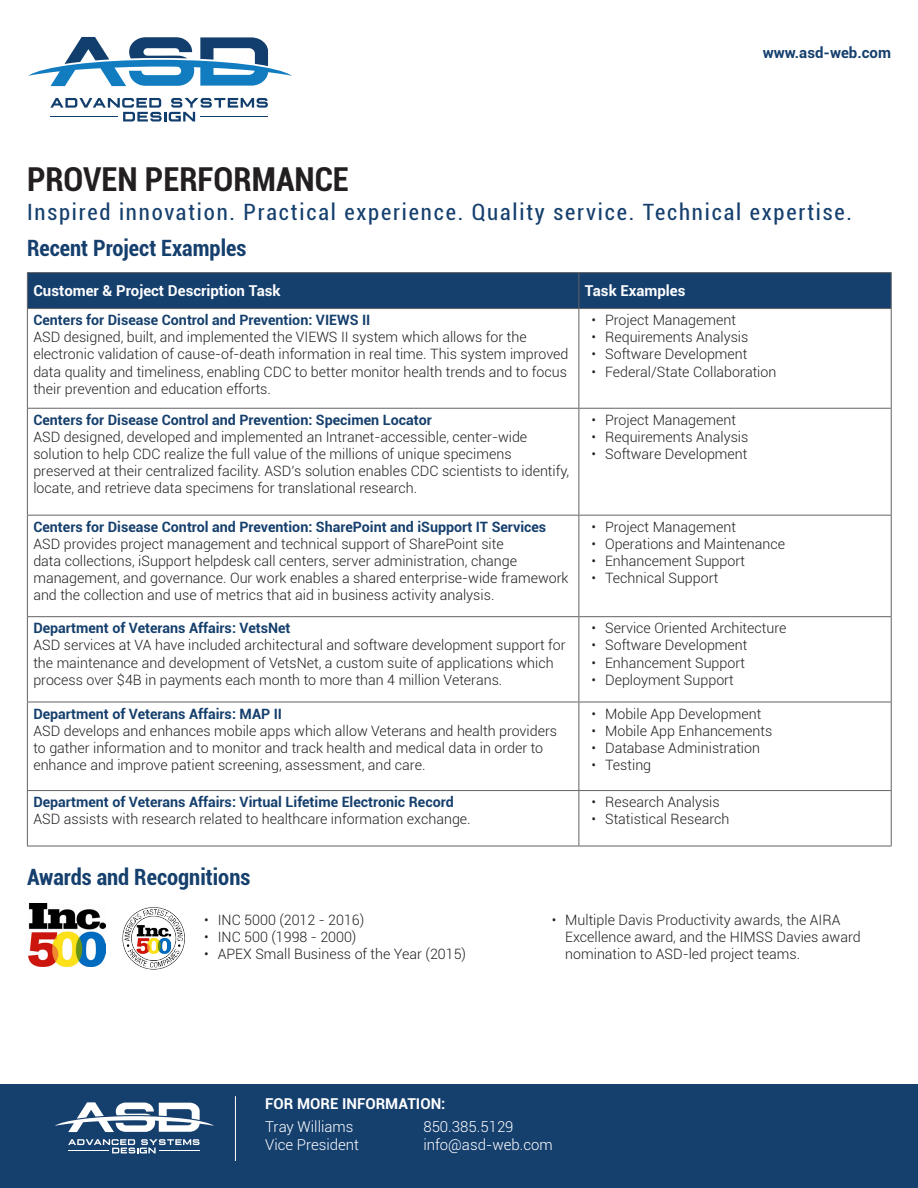
<style>
.page{position:relative;width:918px;height:1188px;background:#fff}
.page>*{position:absolute;margin:0;border:0;box-sizing:border-box;transform-origin:0 0}
.t1{font:700 condensed 33px "Roboto";color:#231f20}
.t2{font:condensed 22.5px "Roboto";letter-spacing:.08em;color:#153f6d}
.t3{font:700 condensed 22.5px "Roboto";color:#153f6d}
.body{font:700 15px "Roboto";color:#fff}
.t4{font:300 15px/18px "Roboto";color:#fff}
.body-2{font:700 15px "Roboto";color:#153f6d}
.t5{font:300 14.25px/17.1px "Roboto";color:#231f20}
.t6{font:700 14.25px "Roboto";color:#153f6d}
</style>
<div class="page">
<div style="left:0;top:1084px;width:918px;height:104px;background:#153f6d"></div>
<svg style="left:55px;top:1102px;width:159px;height:30px"></svg>
<svg style="left:68px;top:1139px;width:132px;height:14px"></svg>
<hr style="left:159px;top:1150px;width:41px;height:1px;background:#fff">
<hr style="left:68px;top:1150px;width:41px;height:1px;background:#fff">
<hr style="left:235px;top:1096px;width:1px;height:65px;background:#fff">
<svg style="left:28px;top:37px;width:264px;height:49px"></svg>
<svg style="left:50px;top:98px;width:218px;height:24px"></svg>
<hr style="left:201px;top:116px;width:67px;height:1px;background:#113e6d">
<hr style="left:50px;top:116px;width:68px;height:1px;background:#113e6d">
<div style="left:28px;top:273px;width:863px;height:35px;background:#153f6d"></div>
<hr style="left:27px;top:272px;width:552px;height:1px;background:#636366">
<hr style="left:27px;top:273px;width:1px;height:35px;background:#636366">
<hr style="left:579px;top:272px;width:313px;height:1px;background:#636366">
<hr style="left:579px;top:273px;width:1px;height:35px;background:#636366">
<hr style="left:891px;top:273px;width:1px;height:35px;background:#636366">
<hr style="left:27px;top:308px;width:552px;height:1px;background:#636366">
<hr style="left:27px;top:309px;width:1px;height:99px;background:#636366">
<hr style="left:579px;top:308px;width:313px;height:1px;background:#636366">
<hr style="left:579px;top:309px;width:1px;height:99px;background:#636366">
<hr style="left:891px;top:309px;width:1px;height:99px;background:#636366">
<hr style="left:27px;top:408px;width:552px;height:1px;background:#636366">
<hr style="left:27px;top:409px;width:1px;height:106px;background:#636366">
<hr style="left:579px;top:408px;width:313px;height:1px;background:#636366">
<hr style="left:579px;top:409px;width:1px;height:106px;background:#636366">
<hr style="left:891px;top:409px;width:1px;height:106px;background:#636366">
<hr style="left:27px;top:515px;width:552px;height:1px;background:#636366">
<hr style="left:27px;top:516px;width:1px;height:100px;background:#636366">
<hr style="left:579px;top:515px;width:313px;height:1px;background:#636366">
<hr style="left:579px;top:516px;width:1px;height:100px;background:#636366">
<hr style="left:891px;top:516px;width:1px;height:100px;background:#636366">
<hr style="left:27px;top:616px;width:552px;height:1px;background:#636366">
<hr style="left:27px;top:617px;width:1px;height:85px;background:#636366">
<hr style="left:579px;top:616px;width:313px;height:1px;background:#636366">
<hr style="left:579px;top:617px;width:1px;height:85px;background:#636366">
<hr style="left:891px;top:617px;width:1px;height:85px;background:#636366">
<hr style="left:27px;top:702px;width:552px;height:1px;background:#636366">
<hr style="left:27px;top:702px;width:1px;height:88px;background:#636366">
<hr style="left:579px;top:702px;width:313px;height:1px;background:#636366">
<hr style="left:579px;top:702px;width:1px;height:88px;background:#636366">
<hr style="left:891px;top:702px;width:1px;height:88px;background:#636366">
<hr style="left:27px;top:790px;width:552px;height:1px;background:#636366">
<hr style="left:27px;top:791px;width:1px;height:55px;background:#636366">
<hr style="left:579px;top:790px;width:313px;height:1px;background:#636366">
<hr style="left:579px;top:791px;width:1px;height:55px;background:#636366">
<hr style="left:891px;top:791px;width:1px;height:55px;background:#636366">
<hr style="left:27px;top:846px;width:552px;height:1px;background:#636366">
<hr style="left:579px;top:846px;width:313px;height:1px;background:#636366">
<img style="left:29px;top:903px;width:76px;height:64px">
<img style="left:122px;top:907px;width:63px;height:63px">
<p class="body-2" style="left:763px;top:42px;width:130px">www.asd-web.com</p>
<p class="t1" style="left:27px;top:156px;width:323px">PROVEN PERFORMANCE</p>
<p class="t2" style="left:27px;top:196px;width:827px">Inspired innovation. Practical experience. Quality service. Technical expertise.</p>
<p class="t3" style="left:27px;top:232px;width:221px">Recent Project Examples</p>
<p class="body" style="left:33px;top:280px;width:249px">Customer &amp; Project Description Task</p>
<p class="body" style="left:585px;top:280px;width:102px">Task Examples</p>
<p class="t6" style="left:33px;top:310px;width:339px">Centers for Disease Control and Prevention: VIEWS II</p>
<p class="t5" style="left:33px;top:328px;width:537px">ASD designed, built, and implemented the VIEWS II system which allows for the electronic validation of cause-of-death information in real time. This system improved data quality and timeliness, enabling CDC to better monitor health trends and to focus their prevention and education efforts.</p>
<p class="t5" style="left:592px;top:311px;width:146px">• Project Management</p>
<p class="t5" style="left:592px;top:328px;width:158px">• Requirements Analysis</p>
<p class="t5" style="left:592px;top:345px;width:157px">• Software Development</p>
<p class="t5" style="left:592px;top:362px;width:186px">• Federal/State Collaboration</p>
<p class="t6" style="left:33px;top:410px;width:400px">Centers for Disease Control and Prevention: Specimen Locator</p>
<p class="t5" style="left:33px;top:428px;width:537px">ASD designed, developed and implemented an Intranet-accessible, center-wide solution to help CDC realize the full value of the millions of unique specimens preserved at their centralized facility. ASD’s solution enables CDC scientists to identify, locate, and retrieve data specimens for translational research.</p>
<p class="t6" style="left:33px;top:517px;width:514px">Centers for Disease Control and Prevention: SharePoint and iSupport IT Services</p>
<p class="t5" style="left:33px;top:535px;width:537px">ASD provides project management and technical support of SharePoint site<br>data collections, iSupport helpdesk call centers, server administration, change management, and governance. Our work enables a shared enterprise-wide framework and the collection and use of metrics that aid in business activity analysis.</p>
<p class="t6" style="left:33px;top:618px;width:259px">Department of Veterans Affairs: VetsNet</p>
<p class="t5" style="left:33px;top:636px;width:534px">ASD services at VA have included architectural and software development support for the maintenance and development of VetsNet, a custom suite of applications which process over $4B in payments each month to more than 4 million Veterans.</p>
<p class="t6" style="left:33px;top:704px;width:250px">Department of Veterans Affairs: MAP II</p>
<p class="t5" style="left:33px;top:722px;width:525px">ASD develops and enhances mobile apps which allow Veterans and health providers to gather information and to monitor and track health and medical data in order to enhance and improve patient screening, assessment, and care.</p>
<p class="t6" style="left:33px;top:792px;width:422px">Department of Veterans Affairs: Virtual Lifetime Electronic Record</p>
<p class="t5" style="left:33px;top:810px;width:439px">ASD assists with research related to healthcare information exchange.</p>
<p class="t3" style="left:27px;top:862px;width:225px">Awards and Recognitions</p>
<p class="t5" style="left:592px;top:411px;width:146px">• Project Management</p>
<p class="t5" style="left:592px;top:428px;width:158px">• Requirements Analysis</p>
<p class="t5" style="left:592px;top:445px;width:157px">• Software Development</p>
<p class="t5" style="left:592px;top:518px;width:146px">• Project Management</p>
<p class="t5" style="left:592px;top:535px;width:195px">• Operations and Maintenance</p>
<p class="t5" style="left:592px;top:552px;width:155px">• Enhancement Support</p>
<p class="t5" style="left:592px;top:569px;width:128px">• Technical Support</p>
<p class="t5" style="left:592px;top:619px;width:196px">• Service Oriented Architecture</p>
<p class="t5" style="left:592px;top:636px;width:157px">• Software Development</p>
<p class="t5" style="left:592px;top:653px;width:155px">• Enhancement Support</p>
<p class="t5" style="left:592px;top:671px;width:144px">• Deployment Support</p>
<p class="t5" style="left:592px;top:705px;width:171px">• Mobile App Development</p>
<p class="t5" style="left:592px;top:722px;width:182px">• Mobile App Enhancements</p>
<p class="t5" style="left:592px;top:739px;width:170px">• Database Administration</p>
<p class="t5" style="left:592px;top:756px;width:61px">• Testing</p>
<p class="t5" style="left:592px;top:793px;width:130px">• Research Analysis</p>
<p class="t5" style="left:592px;top:810px;width:139px">• Statistical Research</p>
<p class="t5" style="left:204px;top:911px;width:162px">• INC 5000 (2012 - 2016)</p>
<p class="t5" style="left:204px;top:928px;width:154px">• INC 500 (1998 - 2000)</p>
<p class="t5" style="left:204px;top:945px;width:263px">• APEX Small Business of the Year (2015)</p>
<p class="t5" style="left:565px;top:911px;width:297px;text-indent:-13px">• Multiple Davis Productivity awards, the AIRA<br>Excellence award, and the HIMSS Davies award nomination to ASD-led project teams.</p>
<p class="body" style="left:265px;top:1093px;width:182px">FOR MORE INFORMATION:</p>
<p class="t4" style="left:265px;top:1117px;width:95px">Tray Williams<br>Vice President</p>
<p class="t4" style="left:423px;top:1117px;width:131px">850.385.5129 info@asd-web.com</p>
</div>
